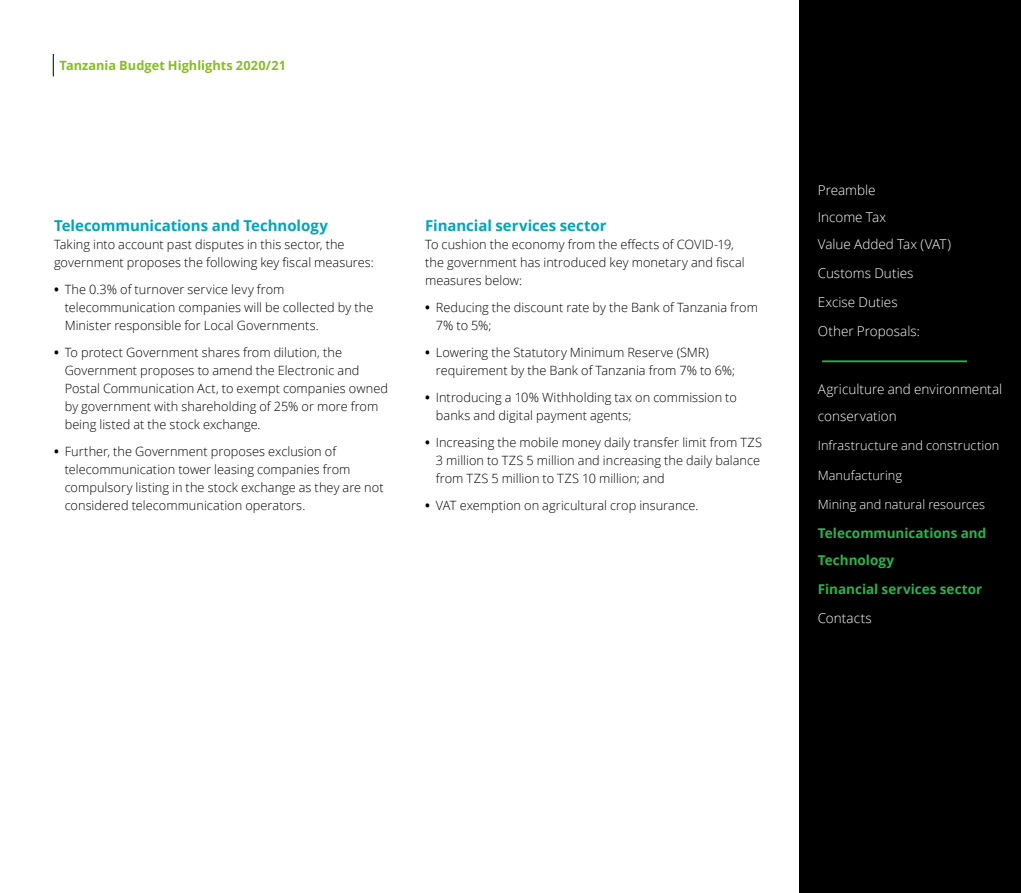
<style>
.page{position:relative;width:1021px;height:893px;background:#fff}
.page>*{position:absolute;margin:0;border:0;box-sizing:border-box;transform-origin:0 0}
.t1{font:700 15px "Open Sans";letter-spacing:-.005em;color:#00a5b8}
.t2{font:300 13.5px/27px "Open Sans";color:#fff}
.t3{font:700 13.5px/27px "Open Sans";color:#2cb34a}
.t4{font:300 12.75px/18px "Open Sans";letter-spacing:.005em;color:#000}
.t5{font:300 12.75px "Open Sans";letter-spacing:.005em;color:#fff}
.t6{font:700 12.75px "Open Sans";letter-spacing:.005em;color:#86bc25}
.s1{font-weight:700}
</style>
<div class="page">
<div style="left:799px;top:0;width:221px;height:893px;background:#000"></div>
<svg style="left:53px;top:54px;width:1px;height:22px"></svg>
<hr style="left:822px;top:361px;width:144px;height:1px;background:#2cb34a">
<p class="t6" style="left:59px;top:57px;width:228px">Tanzania Budget Highlights 2020/21</p>
<p class="t1" style="left:54px;top:215px;width:275px">Telecommunications and Technology</p>
<p class="t4" style="left:54px;top:235px;width:321px">Taking into account past disputes in this sector, the government proposes the following key fiscal measures:</p>
<p class="t4" style="left:65px;top:280px;width:310px;text-indent:-11px"><span class="s1">•</span> The 0.3% of turnover service levy from telecommunication companies will be collected by the<br>Minister responsible for Local Governments.</p>
<p class="t4" style="left:65px;top:343px;width:325px;text-indent:-11px"><span class="s1">•</span> To protect Government shares from dilution, the Government proposes to amend the Electronic and Postal Communication Act, to exempt companies owned by government with shareholding of 25% or more from being listed at the stock exchange.</p>
<p class="t4" style="left:65px;top:442px;width:320px;text-indent:-11px"><span class="s1">•</span> Further, the Government proposes exclusion of telecommunication tower leasing companies from compulsory listing in the stock exchange as they are not considered telecommunication operators.</p>
<p class="t1" style="left:425px;top:215px;width:183px">Financial services sector</p>
<p class="t4" style="left:425px;top:235px;width:321px">To cushion the economy from the effects of COVID-19, the government has introduced key monetary and fiscal measures below:</p>
<p class="t4" style="left:436px;top:298px;width:323px;text-indent:-11px"><span class="s1">•</span> Reducing the discount rate by the Bank of Tanzania from<br>7% to 5%;</p>
<p class="t4" style="left:436px;top:343px;width:301px;text-indent:-11px"><span class="s1">•</span> Lowering the Statutory Minimum Reserve (SMR) requirement by the Bank of Tanzania from 7% to 6%;</p>
<p class="t4" style="left:436px;top:388px;width:302px;text-indent:-11px"><span class="s1">•</span> Introducing a 10% Withholding tax on commission to banks and digital payment agents;</p>
<p class="t4" style="left:436px;top:433px;width:328px;text-indent:-11px"><span class="s1">•</span> Increasing the mobile money daily transfer limit from TZS<br>3 million to TZS 5 million and increasing the daily balance from TZS 5 million to TZS 10 million; and</p>
<p class="t4" style="left:425px;top:496px;width:275px"><span class="s1">•</span> VAT exemption on agricultural crop insurance.</p>
<p class="t2" style="left:817px;top:176px;width:135px">Preamble<br>Income Tax<br>Value Added Tax (VAT)</p>
<p class="t2" style="left:817px;top:258px;width:104px;line-height:29.1px">Customs Duties<br>Excise Duties<br>Other Proposals:</p>
<p class="t2" style="left:817px;top:375px;width:186px">Agriculture and environmental conservation</p>
<p class="t5" style="left:817px;top:437px;width:183px">Infrastructure and construction</p>
<p class="t5" style="left:817px;top:466px;width:86px">Manufacturing</p>
<p class="t5" style="left:817px;top:495px;width:169px">Mining and natural resources</p>
<p class="t3" style="left:817px;top:519px;width:170px">Telecommunications and<br>Technology</p>
<p class="t3" style="left:817px;top:575px;width:166px">Financial services sector</p>
<p class="t2" style="left:817px;top:604px;width:56px">Contacts</p>
</div>
